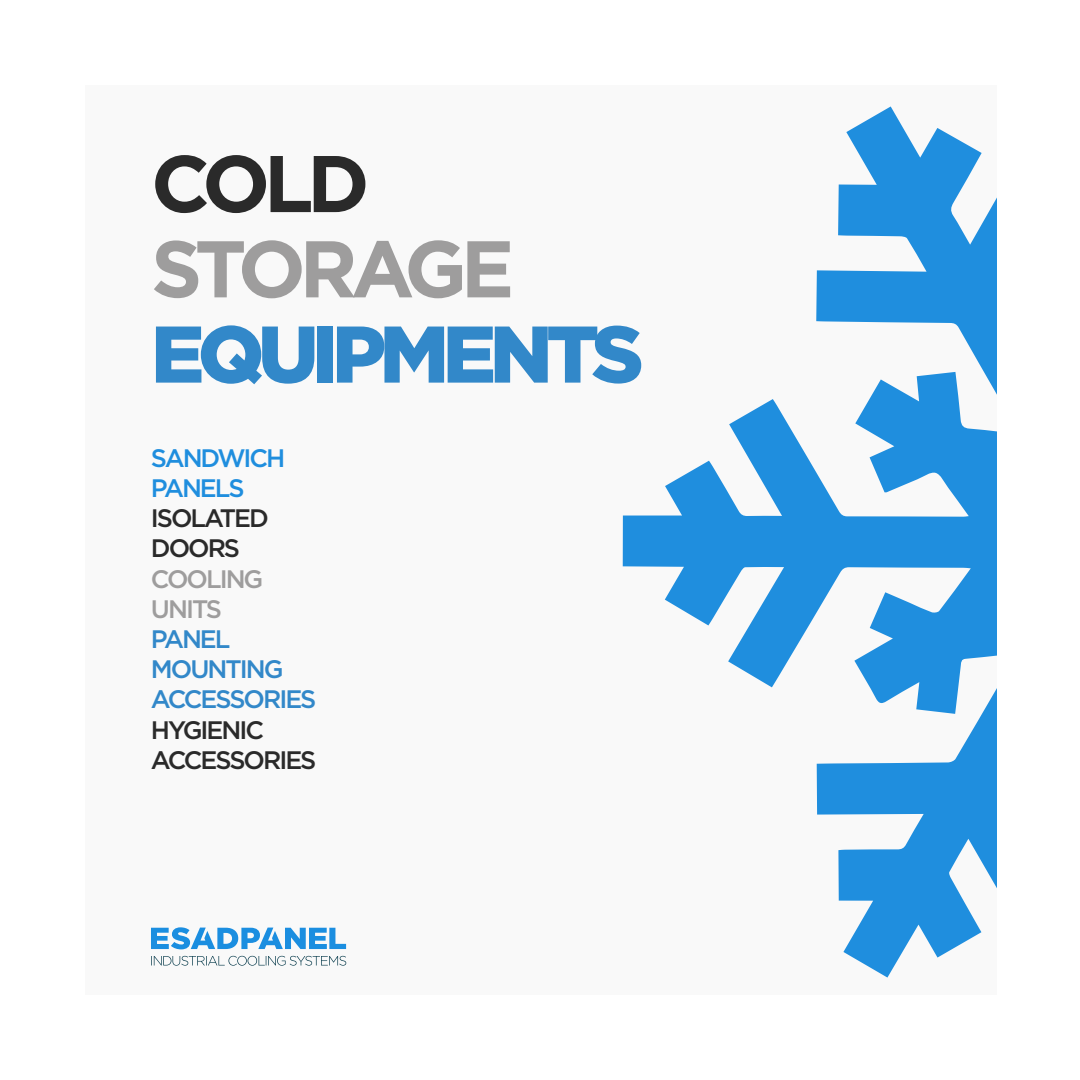
<style>
.page{position:relative;width:1080px;height:1080px;background:#fff}
.page>*{position:absolute;margin:0;border:0;box-sizing:border-box;transform-origin:0 0}
.t1{font:900 80.1px "Gotham";letter-spacing:-.08em;color:#3288c9}
.t2{font:700 80.1px "Gotham";letter-spacing:-.09em;color:#9e9d9d}
.t3{font:700 80.1px "Gotham";color:#2a2a2a}
.t4{font:500 25.3px "Gotham";letter-spacing:-.08em;color:#2a2a2a}
.t5{font:500 25.3px "Gotham";letter-spacing:-.08em;color:#3288c9}
.t6{font:500 25.3px "Gotham";letter-spacing:-.08em;color:#1f8ede}
.t7{font:500 25.3px "Gotham";letter-spacing:-.08em;color:#9e9d9d}
</style>
<div class="page">
<svg style="left:623px;top:106px;width:374px;height:872px"></svg>
<svg style="left:151px;top:927px;width:195px;height:22px"></svg>
<svg style="left:151px;top:956px;width:195px;height:10px"></svg>
<p class="t3" style="left:151px;top:131px;width:220px">COLD</p>
<p class="t2" style="left:151px;top:216px;width:365px">STORAGE</p>
<p class="t1" style="left:151px;top:299px;width:494px">EQUIPMENTS</p>
<p class="t6" style="left:151px;top:441px;width:136px">SANDWICH</p>
<p class="t6" style="left:151px;top:471px;width:95px">PANELS</p>
<p class="t4" style="left:151px;top:502px;width:119px">ISOLATED</p>
<p class="t4" style="left:151px;top:532px;width:91px">DOORS</p>
<p class="t7" style="left:151px;top:562px;width:114px">COOLING</p>
<p class="t7" style="left:151px;top:592px;width:73px">UNITS</p>
<p class="t5" style="left:151px;top:622px;width:81px">PANEL</p>
<p class="t5" style="left:151px;top:653px;width:134px">MOUNTING</p>
<p class="t5" style="left:151px;top:683px;width:167px">ACCESSORIES</p>
<p class="t4" style="left:151px;top:713px;width:115px">HYGIENIC</p>
<p class="t4" style="left:151px;top:743px;width:167px">ACCESSORIES</p>
</div>
